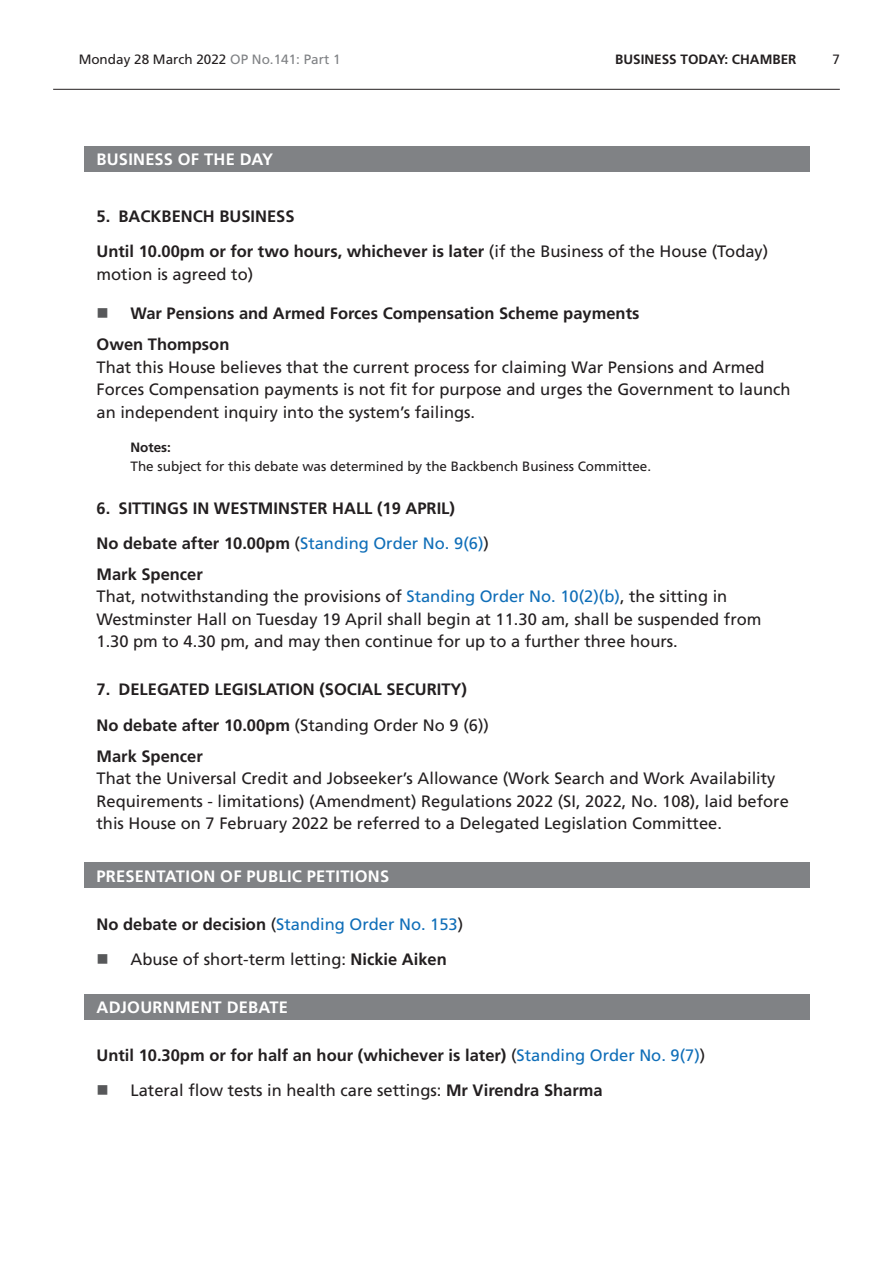
<style>
.page{position:relative;width:893px;height:1263px;background:#fff}
.page>*{position:absolute;margin:0;border:0;box-sizing:border-box;transform-origin:0 0}
.BoldTimingHeading{font:16.5px/22.5px "Frutiger LT Std";color:#231f20}
.BoldTimingHeading-2{font:700 16.5px "Frutiger LT Std";color:#231f20}
.NumberedHeading{font:700 16.5px "Frutiger LT Std";color:#231f20}
.Heading2Grey{font:700 16.5px "Frutiger LT Std";letter-spacing:.015em;color:#fff}
.BoldTimingHeading-3{font:16.5px "Frutiger LT Std";color:#0f6eb8}
.MotionSponsor{font:700 16.5px "Frutiger LT Std";color:#231f20}
.NotesText{font:13.5px "Frutiger LT Std";color:#231f20}
.NotesTag{font:700 13.5px "Frutiger LT Std";color:#231f20}
.s1{color:#808285}
.s2{font-weight:700}
.s3{font-weight:400}
.s4{font-weight:400;color:#0f6eb8}
.s5{color:#0f6eb8}
.s6{font-weight:700;color:#231f20}
.s7{color:#231f20}
</style>
<div class="page">
<hr style="left:53px;top:89px;width:787px;height:1px;background:#231f20">
<div style="left:84px;top:147px;width:725px;height:25px;background:#808285"></div>
<div style="left:84px;top:863px;width:725px;height:25px;background:#808285"></div>
<div style="left:84px;top:994px;width:725px;height:25px;background:#808285"></div>
<p class="NotesText" style="left:79px;top:52px;width:263px">Monday 28 March 2022 <span class="s1">OP No.141: Part 1</span></p>
<p class="NotesTag" style="left:615px;top:52px;width:17px">Business</p>
<p class="NotesTag" style="left:680px;top:52px;width:28px">Today</p>
<p class="NotesTag" style="left:724px;top:52px;width:26px">: Chamber</p>
<p class="NotesText" style="left:832px;top:52px;width:9px">7</p>
<h2 class="Heading2Grey" style="left:97px;top:150px;width:178px">BUSINESS OF THE DAY</h2>
<h3 class="NumberedHeading" style="left:97px;top:207px;width:200px">5. BACKBENCH BUSINESS</h3>
<p class="BoldTimingHeading" style="left:97px;top:240px;width:673px"><span class="s2">Until 10.00pm or for two hours, whichever is later</span> (if the Business of the House (Today) motion is agreed to)</p>
<p class="BoldTimingHeading-2" style="left:131px;top:304px;width:510px">War Pensions and Armed Forces Compensation Scheme payments</p>
<p class="MotionSponsor" style="left:97px;top:335px;width:134px">Owen Thompson</p>
<p class="BoldTimingHeading" style="left:97px;top:356px;width:696px">That this House believes that the current process for claiming War Pensions and Armed<br>Forces Compensation payments is not fit for purpose and urges the Government to launch an independent inquiry into the system’s failings.</p>
<p class="NotesTag" style="left:131px;top:439px;width:42px">Notes:</p>
<p class="NotesText" style="left:131px;top:458px;width:522px">The subject for this debate was determined by the Backbench Business Committee.</p>
<h3 class="NumberedHeading" style="left:97px;top:498px;width:360px">6. SITTINGS IN WESTMINSTER HALL (19 APRIL)</h3>
<p class="BoldTimingHeading-2" style="left:97px;top:533px;width:394px">No debate after 10.00pm <span class="s3">(</span><span class="s4">Standing Order No. 9(6)</span><span class="s3">)</span></p>
<p class="MotionSponsor" style="left:97px;top:564px;width:108px">Mark Spencer</p>
<p class="BoldTimingHeading" style="left:97px;top:585px;width:666px">That, notwithstanding the provisions of <span class="s5">Standing Order No. 10(2)(b)</span>, the sitting in<br>Westminster Hall on Tuesday 19 April shall begin at 11.30 am, shall be suspended from<br>1.30 pm to 4.30 pm, and may then continue for up to a further three hours.</p>
<h3 class="NumberedHeading" style="left:97px;top:680px;width:372px">7. DELEGATED LEGISLATION (SOCIAL SECURITY)</h3>
<p class="BoldTimingHeading" style="left:97px;top:714px;width:394px"><span class="s2">No debate after 10.00pm</span> (Standing Order No 9 (6))</p>
<p class="MotionSponsor" style="left:97px;top:746px;width:108px">Mark Spencer</p>
<p class="BoldTimingHeading" style="left:97px;top:767px;width:694px">That the Universal Credit and Jobseeker’s Allowance (Work Search and Work Availability<br>Requirements - limitations) (Amendment) Regulations 2022 (SI, 2022, No. 108), laid before this House on 7 February 2022 be referred to a Delegated Legislation Committee.</p>
<h2 class="Heading2Grey" style="left:97px;top:866px;width:294px">PRESENTATION OF PUBLIC PETITIONS</h2>
<p class="BoldTimingHeading-3" style="left:97px;top:914px;width:368px"><span class="s6">No debate or decision</span> <span class="s7">(</span>Standing Order No. 153<span class="s7">)</span></p>
<p class="BoldTimingHeading" style="left:131px;top:948px;width:318px">Abuse of short-term letting: <span class="s2">Nickie Aiken</span></p>
<h2 class="Heading2Grey" style="left:97px;top:997px;width:193px">ADJOURNMENT DEBATE</h2>
<p class="BoldTimingHeading-2" style="left:97px;top:1045px;width:610px">Until 10.30pm or for half an hour (whichever is later) <span class="s3">(</span><span class="s4">Standing Order No. 9(7)</span><span class="s3">)</span></p>
<p class="BoldTimingHeading" style="left:131px;top:1079px;width:474px">Lateral flow tests in health care settings: <span class="s2">Mr Virendra Sharma</span></p>
</div>
